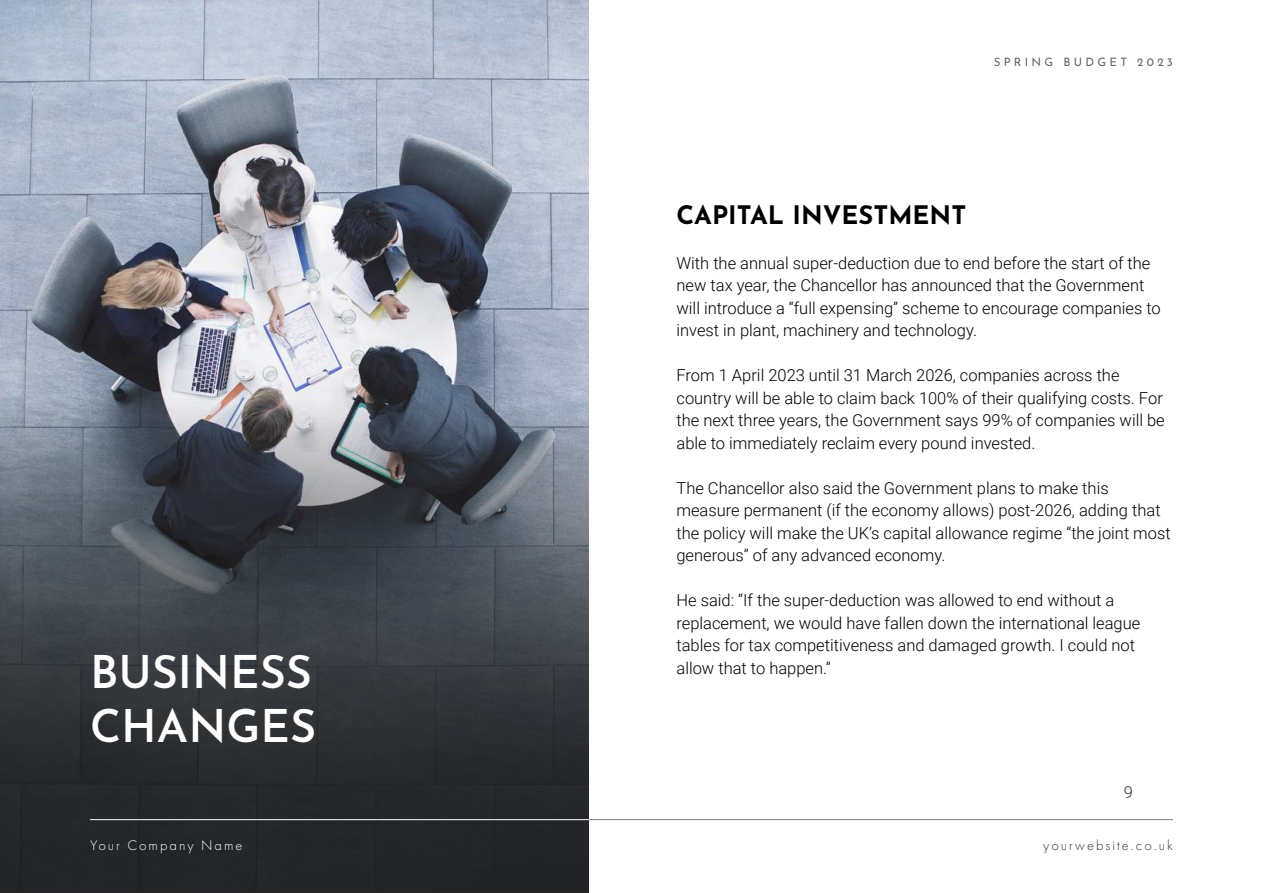
<style>
.page{position:relative;width:1263px;height:893px;background:#fff}
.page>*{position:absolute;margin:0;border:0;box-sizing:border-box;transform-origin:0 0}
.t1{font:600 45px/54px "Josefin Sans";color:#fff}
.t2{font:700 25.5px "Josefin Sans";color:#000}
.t3{font:300 16.5px/22.5px "Roboto";color:#000}
.t4{font:300 16.5px "Roboto";color:#333}
.t5{font:300 14.55px "Futura PT";letter-spacing:.14em;color:#333}
.t6{font:300 14.55px "Futura PT";letter-spacing:.14em;color:#fff}
.t7{font:11.55px "Josefin Sans";letter-spacing:.28em;color:#666}
</style>
<div class="page">
<hr style="left:90px;top:819px;width:1083px;height:1px;background:#000">
<svg style="left:0;top:0;width:589px;height:892px;background:#6a717a"></svg>
<hr style="left:90px;top:819px;width:499px;height:1px;background:#fff">
<h1 class="t1" style="left:90px;top:639px;width:228px">BUSINESS<br>CHANGES</h1>
<p class="t6" style="left:90px;top:836px;width:154px">Your Company Name</p>
<p class="t7" style="left:994px;top:52px;width:181px">SPRING BUDGET 2023</p>
<h2 class="t2" style="left:676px;top:192px;width:291px">CAPITAL INVESTMENT</h2>
<p class="t3" style="left:676px;top:251px;width:486px">With the annual super-deduction due to end before the start of the new tax year, the Chancellor has announced that the Government will introduce a “full expensing” scheme to encourage companies to invest in plant, machinery and technology.</p>
<p class="t3" style="left:676px;top:364px;width:490px">From 1 April 2023 until 31 March 2026, companies across the country will be able to claim back 100% of their qualifying costs. For the next three years, the Government says 99% of companies will be able to immediately reclaim every pound invested.</p>
<p class="t3" style="left:676px;top:476px;width:496px">The Chancellor also said the Government plans to make this measure permanent (if the economy allows) post-2026, adding that the policy will make the UK’s capital allowance regime “the joint most generous” of any advanced economy.</p>
<p class="t3" style="left:676px;top:589px;width:465px">He said: “If the super-deduction was allowed to end without a replacement, we would have fallen down the international league tables for tax competitiveness and damaged growth. I could not allow that to happen.”</p>
<p class="t4" style="left:1124px;top:780px;width:11px">9</p>
<p class="t5" style="left:1043px;top:837px;width:131px">yourwebsite.co.uk</p>
</div>
